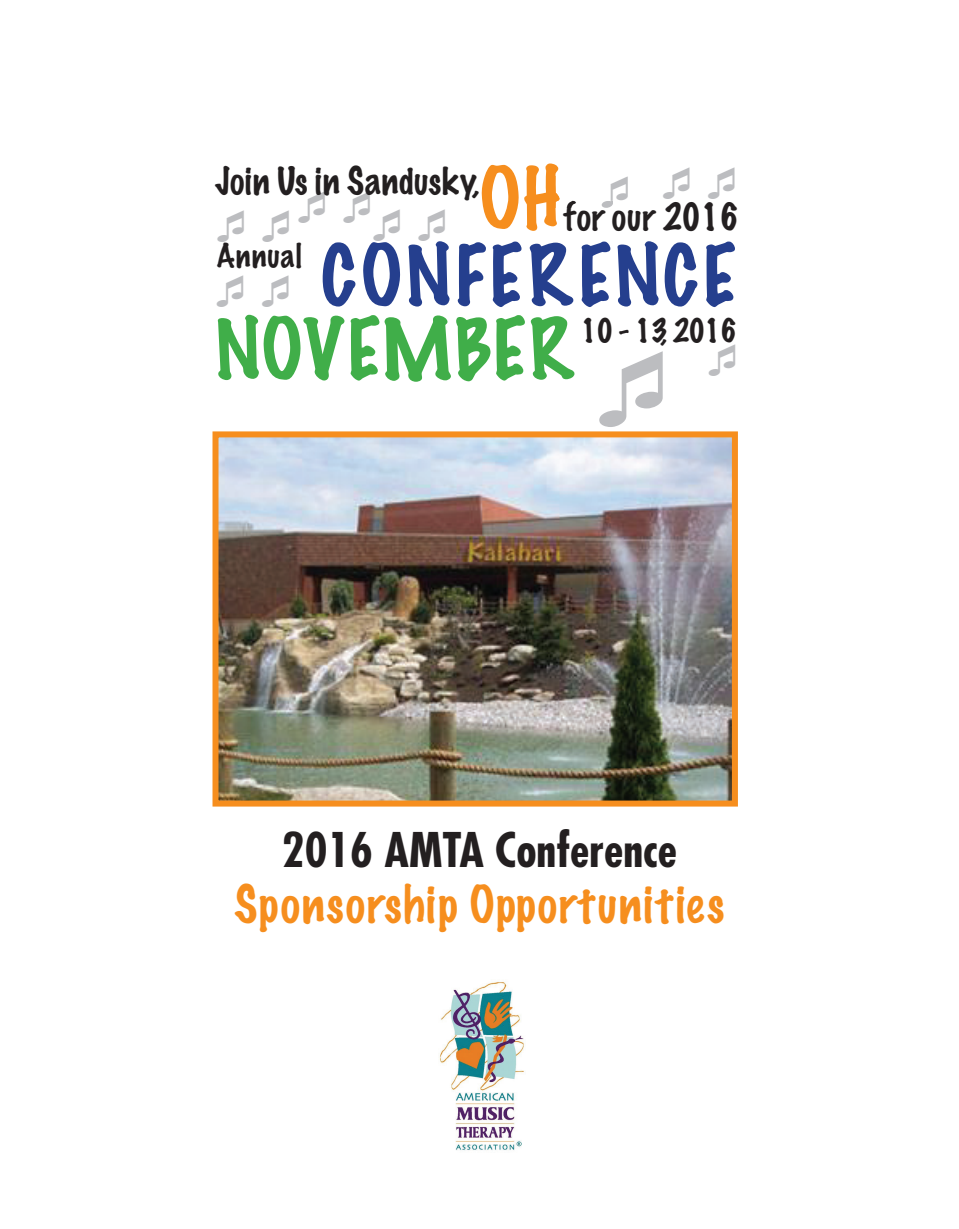
<style>
.page{position:relative;width:959px;height:1229px;background:#fff}
.page>*{position:absolute;margin:0;border:0;box-sizing:border-box;transform-origin:0 0}
.t1{font:100 76.5px "Marker Felt";letter-spacing:.04em;color:#253f8e}
.t2{font:100 76.5px "Marker Felt";letter-spacing:.01em;color:#40ae49}
.t3{font:100 76.5px "Marker Felt";color:#f68e1e}
.t4{font:100 46.5px "Marker Felt";letter-spacing:.04em;color:#f68e1e}
.t5{font:700 condensed 46.5px "Futura";color:#231f20}
.t6{font:100 34.5px "Marker Felt";letter-spacing:.02em;color:#231f20}
.t7{font:100 30px "Marker Felt";letter-spacing:-.005em;color:#231f20}
</style>
<div class="page">
<img style="left:439px;top:982px;width:85px;height:169px">
<img style="left:219px;top:438px;width:512px;height:361px">
<div style="left:212px;top:431px;width:526px;height:375px;border:6px solid #f68e1e"></div>
<svg style="left:601px;top:201px;width:12px;height:7px"></svg>
<p class="t6" style="left:215px;top:153px;width:266px">Join Us in Sandusky,</p>
<h1 class="t3" style="left:479px;top:137px;width:83px">OH</h1>
<p class="t6" style="left:563px;top:189px;width:177px">for our 2016</p>
<h1 class="t1" style="left:321px;top:215px;width:416px">CONFERENCE</h1>
<p class="t7" style="left:580px;top:307px;width:158px">10 - 13, 2016</p>
<p class="t7" style="left:216px;top:232px;width:87px">Annual</p>
<h1 class="t2" style="left:214px;top:288px;width:359px">NOVEMBER</h1>
<h2 class="t5" style="left:282px;top:819px;width:396px">2016 AMTA Conference</h2>
<h2 class="t4" style="left:234px;top:867px;width:491px">Sponsorship Opportunities</h2>
</div>
